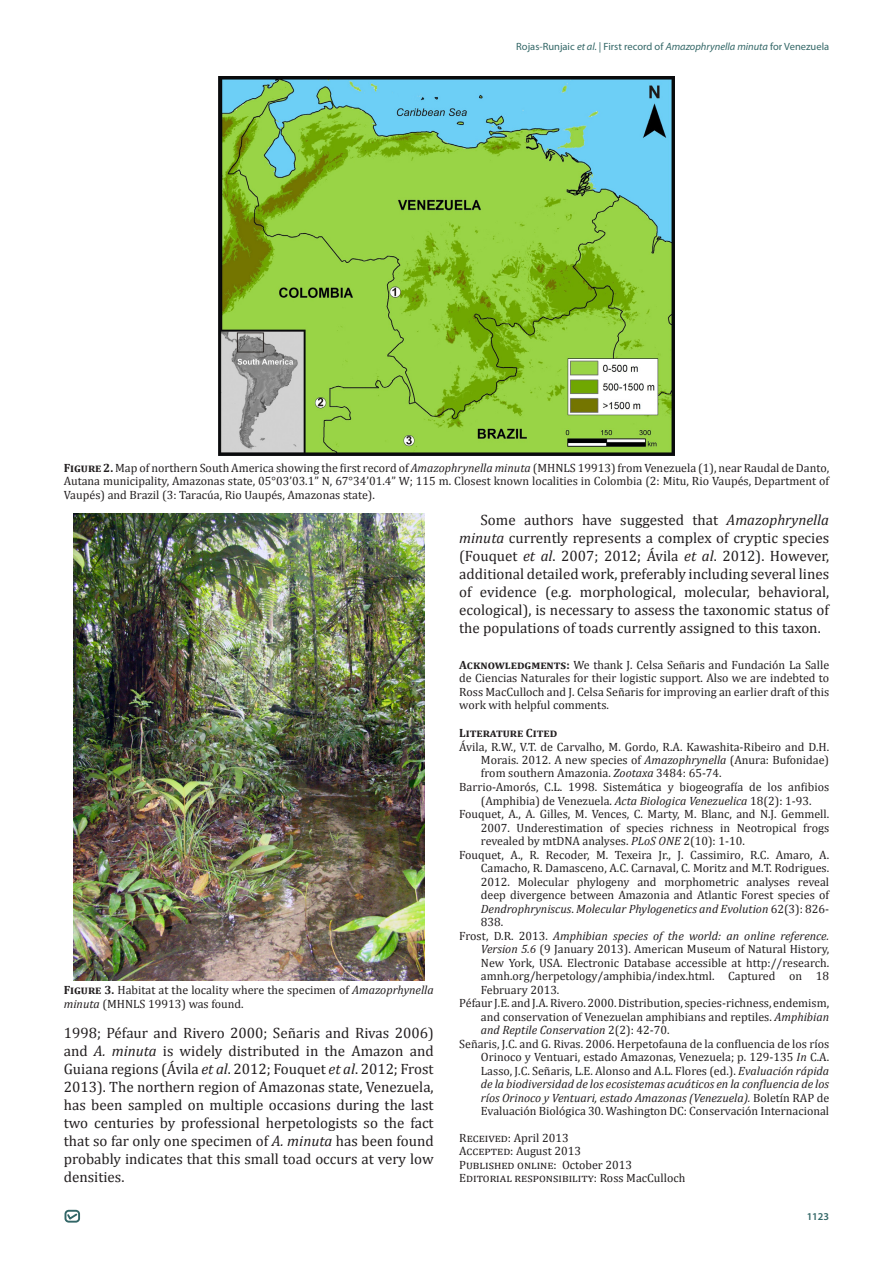
<style>
.page{position:relative;width:893px;height:1263px;background:#fff}
.page>*{position:absolute;margin:0;border:0;box-sizing:border-box;transform-origin:0 0}
.t1{font:15px/18px "Cambria";color:#231f20;text-align:justify}
.t2{font:12px/13.5px "Cambria";color:#231f20;text-align:justify}
.t3{font:700 12px "Cambria";color:#231f20}
.t4{font:10.5px "Myriad Pro";color:#336767}
.t5{font:600 10.5px "Myriad Pro";color:#336767}
.s1{font-style:italic}
.s2{font-weight:700}
</style>
<div class="page">
<div style="left:65px;top:1210px;width:15px;height:12px;border:2px solid #326667;border-radius:3px"></div>
<svg style="left:66px;top:1212px;width:13px;height:9px"></svg>
<img style="left:219px;top:77px;width:455px;height:378px">
<img style="left:73px;top:513px;width:351px;height:467px">
<p class="t4" style="left:516px;top:40px;width:314px">Rojas-Runjaic <span class="s1">et al.</span> | First record of <span class="s1">Amazophrynella minuta</span> for Venezuela</p>
<p class="t2" style="left:64px;top:461px;width:767px"><span class="s2">Figure 2.</span> Map of northern South America showing the first record of <span class="s1">Amazophrynella minuta</span> (MHNLS 19913) from Venezuela (1), near Raudal de Danto, Autana municipality, Amazonas state, 05°03’03.1” N, 67°34’01.4” W; 115 m. Closest known localities in Colombia (2: Mitu, Rio Vaupés, Department of Vaupés) and Brazil (3: Taracúa, Rio Uaupés, Amazonas state).</p>
<p class="t2" style="left:64px;top:983px;width:371px"><span class="s2">Figure 3.</span> Habitat at the locality where the specimen of <span class="s1">Amazoprhynella minuta</span> (MHNLS 19913) was found.</p>
<p class="t1" style="left:64px;top:1024px;width:371px">1998; Péfaur and Rivero 2000; Señaris and Rivas 2006) and <span class="s1">A. minuta</span> is widely distributed in the Amazon and Guiana regions (Ávila <span class="s1">et al</span>. 2012; Fouquet <span class="s1">et al</span>. 2012; Frost 2013). The northern region of Amazonas state, Venezuela, has been sampled on multiple occasions during the last two centuries by professional herpetologists so the fact that so far only one specimen of <span class="s1">A. minuta</span> has been found probably indicates that this small toad occurs at very low densities.</p>
<p class="t1" style="left:459px;top:510px;width:371px;text-indent:21px">Some authors have suggested that <span class="s1">Amazophrynella minuta</span> currently represents a complex of cryptic species (Fouquet <span class="s1">et al</span>. 2007; 2012; Ávila <span class="s1">et al</span>. 2012). However, additional detailed work, preferably including several lines of evidence (e.g. morphological, molecular, behavioral, ecological), is necessary to assess the taxonomic status of the populations of toads currently assigned to this taxon.</p>
<p class="t2" style="left:459px;top:658px;width:371px"><span class="s2">Acknowledgments:</span> We thank J. Celsa Señaris and Fundación La Salle de Ciencias Naturales for their logistic support. Also we are indebted to Ross MacCulloch and J. Celsa Señaris for improving an earlier draft of this work with helpful comments.</p>
<p class="t3" style="left:459px;top:724px;width:100px">Literature Cited</p>
<p class="t2" style="left:481px;top:740px;width:350px;text-indent:-22px">Ávila, R.W., V.T. de Carvalho, M. Gordo, R.A. Kawashita-Ribeiro and D.H.<br>Morais. 2012. A new species of <span class="s1">Amazophrynella</span> (Anura: Bufonidae) from southern Amazonia. <span class="s1">Zootaxa</span> 3484: 65-74.</p>
<p class="t2" style="left:459px;top:780px;width:371px;text-align:center">Barrio-Amorós, C.L. 1998. Sistemática y biogeografía de los anfibios (Amphibia) de Venezuela. <span class="s1">Acta Biologica Venezuelica</span> 18(2): 1-93.</p>
<p class="t2" style="left:481px;top:807px;width:350px;text-indent:-22px">Fouquet, A., A. Gilles, M. Vences, C. Marty, M. Blanc, and N.J. Gemmell.<br>2007. Underestimation of species richness in Neotropical frogs revealed by mtDNA analyses. <span class="s1">PLoS ONE</span> 2(10): 1-10.</p>
<p class="t2" style="left:481px;top:848px;width:350px;text-indent:-22px">Fouquet, A., R. Recoder, M. Texeira Jr., J. Cassimiro, R.C. Amaro, A.<br>Camacho, R. Damasceno, A.C. Carnaval, C. Moritz and M.T. Rodrigues.<br>2012. Molecular phylogeny and morphometric analyses reveal deep divergence between Amazonia and Atlantic Forest species of <span class="s1">Dendrophryniscus</span>. <span class="s1">Molecular Phylogenetics and Evolution</span> 62(3): 826- 838.</p>
<p class="t2" style="left:481px;top:929px;width:350px;text-indent:-22px">Frost, D.R. 2013. <span class="s1">Amphibian species of the world: an online reference.<br>Version 5.6</span> (9 January 2013). American Museum of Natural History, New York, USA. Electronic Database accessible at http://research. amnh.org/herpetology/amphibia/index.html. Captured on 18<br>February 2013.</p>
<p class="t2" style="left:481px;top:996px;width:350px;text-indent:-22px">Péfaur J.E. and J.A. Rivero. 2000. Distribution, species-richness, endemism, and conservation of Venezuelan amphibians and reptiles. <span class="s1">Amphibian and Reptile Conservation</span> 2(2): 42-70.</p>
<p class="t2" style="left:481px;top:1037px;width:350px;text-indent:-22px">Señaris, J.C. and G. Rivas. 2006. Herpetofauna de la confluencia de los ríos Orinoco y Ventuari, estado Amazonas, Venezuela; p. 129-135 <span class="s1">In</span> C.A.<br>Lasso, J.C. Señaris, L.E. Alonso and A.L. Flores (ed.). <span class="s1">Evaluación rápida de la biodiversidad de los ecosistemas acuáticos en la confluencia de los ríos Orinoco y Ventuari, estado Amazonas (Venezuela).</span> Boletín RAP de Evaluación Biológica 30. Washington DC: Conservación Internacional</p>
<p class="t2" style="left:459px;top:1131px;width:111px">Received: April 2013</p>
<p class="t2" style="left:459px;top:1144px;width:123px">Accepted: August 2013</p>
<p class="t2" style="left:459px;top:1158px;width:174px">Published online: October 2013</p>
<p class="t2" style="left:459px;top:1171px;width:228px">Editorial responsibility: Ross MacCulloch</p>
<p class="t5" style="left:807px;top:1209px;width:24px">1123</p>
</div>
